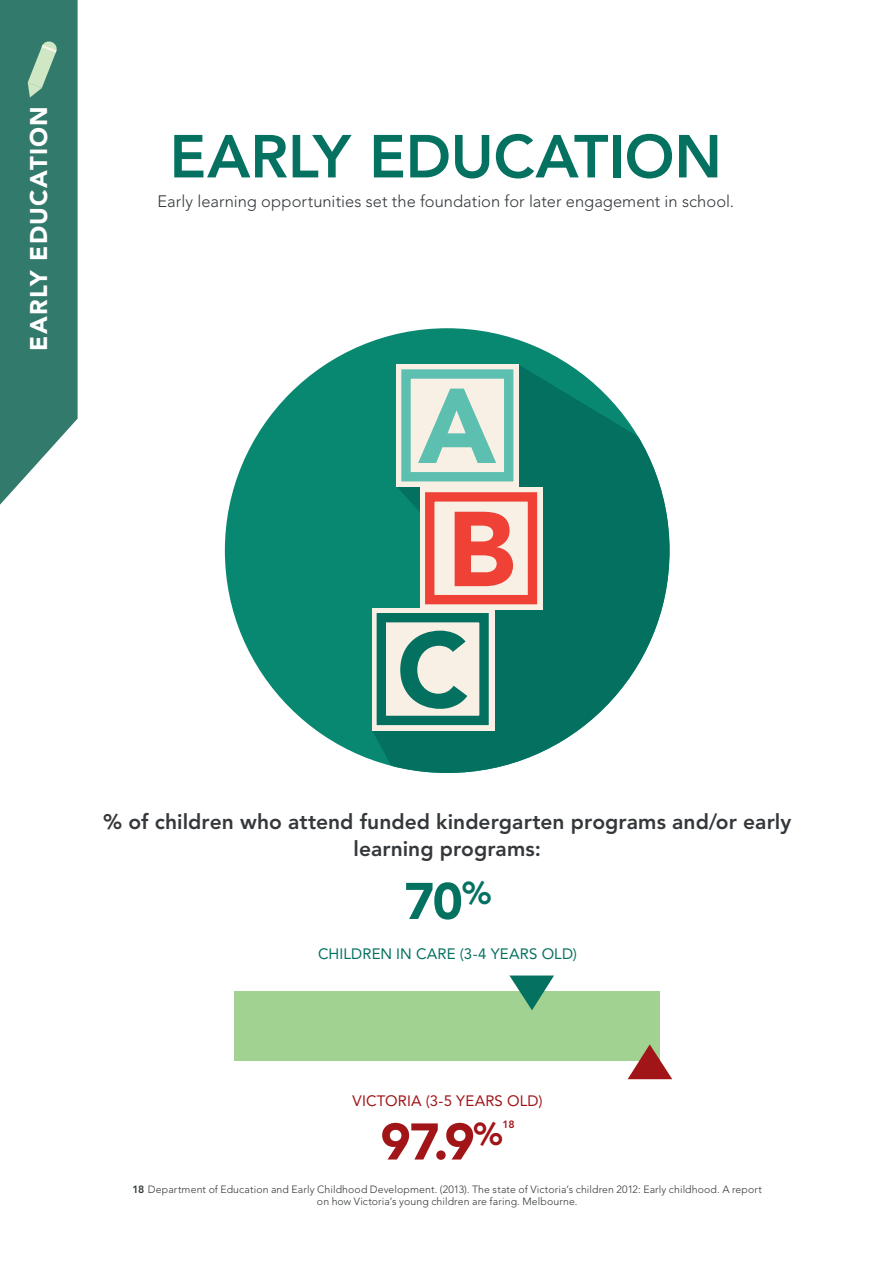
<style>
.page{position:relative;width:893px;height:1263px;background:#fff}
.page>*{position:absolute;margin:0;border:0;box-sizing:border-box;transform-origin:0 0}
.t1{font:900 105.15px "Avenir";color:#5dbfaf}
.t2{font:900 105.15px "Avenir";color:#ef4136}
.t3{font:900 105.15px "Avenir";color:#037060}
.t4{font:800 60px "Avenir";letter-spacing:-.005em;color:#057161}
.t5{font:900 51px "Avenir";color:#a11418}
.t6{font:900 51px "Avenir";color:#057161}
.t7{font:900 24px "Avenir";letter-spacing:.055em;color:#fff}
.t8{font:800 21px/27px "Avenir";color:#34383b;text-align:center}
.t9{font:300 16.5px "Avenir";color:#34383b}
.t10{font:15px "Avenir";letter-spacing:.005em;color:#057161}
.t11{font:15px "Avenir";letter-spacing:.005em;color:#a11418}
.t12{font:300 10.5px/12px "Avenir";letter-spacing:.01em;color:#34383b;text-align:center}
.t13{font:800 10.5px "Avenir";color:#a11418}
.s1{font-weight:800}
</style>
<div class="page">
<svg style="left:0;top:0;width:78px;height:505px"></svg>
<div style="left:234px;top:992px;width:425px;height:69px;background:#a1d292"></div>
<div style="left:225px;top:328px;width:444px;height:445px;background:#088771;border-radius:50%"></div>
<svg style="left:372px;top:364px;width:297px;height:409px;fill:#037060"></svg>
<div style="left:372px;top:608px;width:122px;height:123px;background:#f9f0e5"></div>
<div style="left:420px;top:487px;width:122px;height:123px;background:#f9f0e5"></div>
<div style="left:396px;top:364px;width:123px;height:123px;background:#f9f0e5"></div>
<div style="left:401px;top:369px;width:112px;height:112px;border:9px solid #5dbfaf"></div>
<div style="left:425px;top:492px;width:112px;height:112px;border:9px solid #ef4136"></div>
<div style="left:377px;top:613px;width:112px;height:112px;border:9px solid #037060"></div>
<svg style="left:509px;top:975px;width:45px;height:35px"></svg>
<svg style="left:628px;top:1044px;width:44px;height:35px"></svg>
<h3 class="t7" style="left:24px;top:351px;width:247px;rotate:-90deg">EARLY EDUCATION</h3>
<h2 class="t4" style="left:170px;top:121px;width:554px">EARLY EDUCATION</h2>
<h3 class="t9" style="left:157px;top:192px;width:578px">Early learning opportunities set the foundation for later engagement in school.</h3>
<h1 class="t1" style="left:418px;top:363px;width:79px">A</h1>
<h1 class="t2" style="left:447px;top:486px;width:70px">B</h1>
<h1 class="t3" style="left:397px;top:607px;width:73px">C</h1>
<h3 class="t8" style="left:103px;top:808px;width:690px">% of children who attend funded kindergarten programs and/or early learning programs:</h3>
<h3 class="t6" style="left:404px;top:870px;width:88px">70<sup>%</sup></h3>
<h3 class="t10" style="left:318px;top:945px;width:260px">CHILDREN IN CARE (3-4 YEARS OLD)</h3>
<h3 class="t11" style="left:353px;top:1092px;width:191px">VICTORIA (3-5 YEARS OLD)</h3>
<h3 class="t5" style="left:380px;top:1111px;width:123px">97.9<sup>%</sup></h3>
<p class="t13" style="left:502px;top:1118px;width:14px">18</p>
<p class="t12" style="left:132px;top:1183px;width:631px"><span class="s1">18</span> Department of Education and Early Childhood Development. (2013). The state of Victoria’s children 2012: Early childhood. A report on how Victoria’s young children are faring. Melbourne.</p>
</div>
